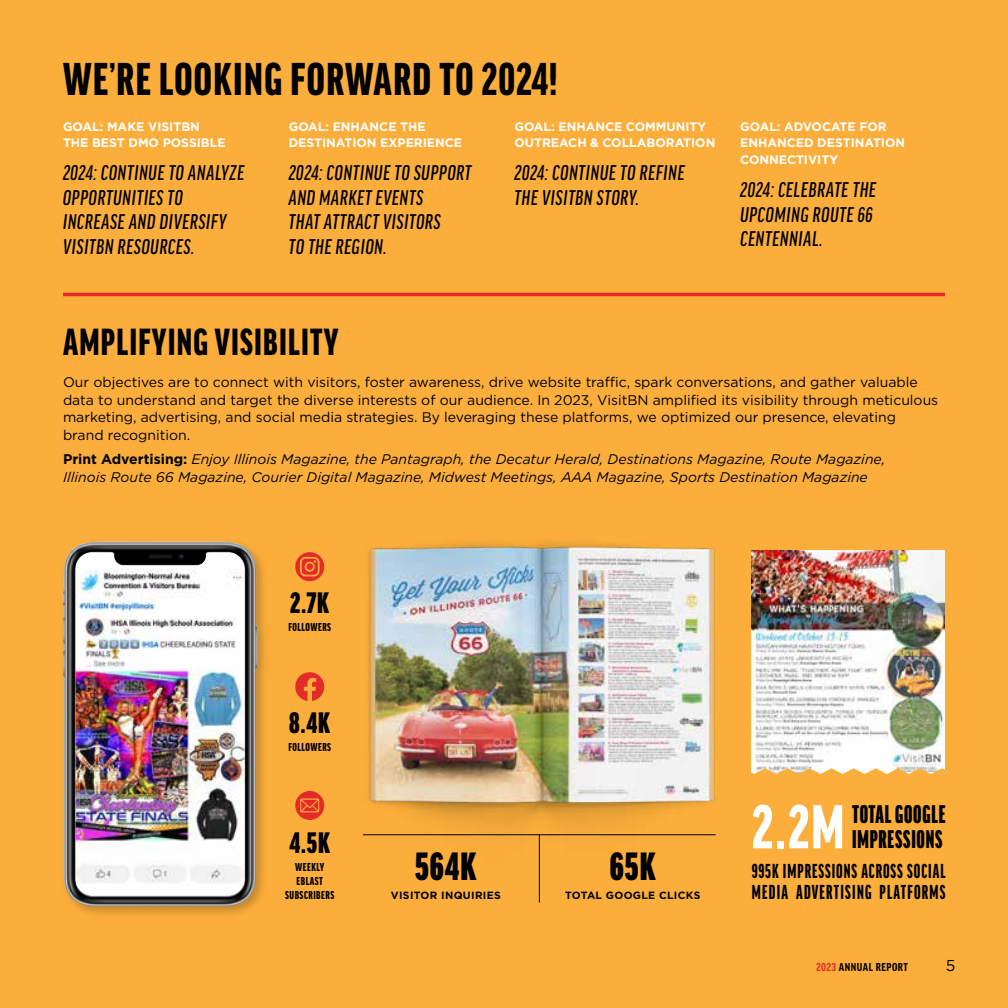
<style>
.page{position:relative;width:1008px;height:1008px;background:#fbae3b}
.page>*{position:absolute;margin:0;border:0;box-sizing:border-box;transform-origin:0 0}
.t1{font:900 extra-condensed 65.98px "Good Headline Pro";color:#fff}
.t2{font:900 extra-condensed 49px "Good Headline Pro";letter-spacing:.03em;color:#000}
.t3{font:900 extra-condensed 42px "Good Headline Pro";letter-spacing:.02em;color:#000}
.t4{font:900 extra-condensed 40.25px "Good Headline Pro";letter-spacing:.03em;color:#000}
.t5{font:900 extra-condensed 31.5px "Good Headline Pro";color:#000}
.t6{font:27.3px/25.7px "Good Headline Pro Comp Ultra";letter-spacing:.03em;color:#000}
.t7{font:italic 500 extra-condensed 22.75px/24.5px "Good Headline Pro";letter-spacing:.03em;color:#000}
.t8{font:900 21.53px/20.8px "Good Headline Pro Comp";letter-spacing:.045em;color:#000}
.t9{font:15.75px "Gotham";color:#000}
.t10{font:14px/17.5px "Gotham";color:#000}
.t11{font:italic 14px/17.5px "Gotham";color:#000}
.t12{font:700 12.25px/16.6px "Gotham";color:#fff}
.t13{font:900 extra-condensed 12.25px/14px "Good Headline Pro";letter-spacing:.04em;color:#000;text-align:center}
.t14{font:700 condensed 12.25px "Good Headline Pro";letter-spacing:.04em;color:#000}
.t15{font:700 10.5px "Gotham";letter-spacing:.03em;color:#000}
.s1{font-weight:700;font-style:normal}
.s2{color:#e52b29}
</style>
<div class="page">
<div style="left:58px;top:537px;width:212px;height:382px;background:#000;opacity:.22"></div>
<img style="left:62px;top:541px;width:195px;height:365px">
<svg style="left:76px;top:552px;width:168px;height:343px;background:#b1b1b1"></svg>
<img style="left:76px;top:569px;width:168px;height:317px">
<img style="left:308px;top:542px;width:408px;height:330px">
<hr style="left:63px;top:293px;width:882px;height:3px;background:#e52b29">
<svg style="left:295px;top:672px;width:29px;height:29px"></svg>
<svg style="left:295px;top:552px;width:29px;height:29px"></svg>
<div style="left:306px;top:563px;width:7px;height:7px;background:#e52b29;border-radius:50%"></div>
<svg style="left:295px;top:791px;width:29px;height:29px"></svg>
<svg style="left:300px;top:799px;width:19px;height:13px"></svg>
<img style="left:751px;top:550px;width:194px;height:218px">
<svg style="left:751px;top:768px;width:194px;height:6px"></svg>
<hr style="left:363px;top:834px;width:353px;height:1px;background:#000">
<hr style="left:539px;top:834px;width:1px;height:69px;background:#000">
<h2 class="t2" style="left:63px;top:55px;width:496px">WE’RE LOOKING FORWARD TO 2024!</h2>
<p class="t12" style="left:63px;top:118px;width:164px">GOAL: MAKE VISITBN<br>THE BEST DMO POSSIBLE</p>
<h3 class="t7" style="left:63px;top:161px;width:183px">2024: CONTINUE TO ANALYZE<br>OPPORTUNITIES TO<br>INCREASE AND DIVERSIFY<br>VISITBN RESOURCES.</h3>
<p class="t12" style="left:289px;top:118px;width:175px">GOAL: ENHANCE THE<br>DESTINATION EXPERIENCE</p>
<h3 class="t7" style="left:289px;top:161px;width:184px">2024: CONTINUE TO SUPPORT<br>AND MARKET EVENTS<br>THAT ATTRACT VISITORS<br>TO THE REGION.</h3>
<p class="t12" style="left:514px;top:118px;width:202px">GOAL: ENHANCE COMMUNITY<br>OUTREACH &amp; COLLABORATION</p>
<h3 class="t7" style="left:514px;top:161px;width:172px">2024: CONTINUE TO REFINE<br>THE VISITBN STORY.</h3>
<p class="t12" style="left:740px;top:118px;width:166px">GOAL: ADVOCATE FOR<br>ENHANCED DESTINATION<br>CONNECTIVITY</p>
<h3 class="t7" style="left:740px;top:178px;width:137px">2024: CELEBRATE THE<br>UPCOMING ROUTE 66<br>CENTENNIAL.</h3>
<h3 class="t4" style="left:63px;top:322px;width:277px">AMPLIFYING VISIBILITY</h3>
<p class="t10" style="left:63px;top:373px;width:877px">Our objectives are to connect with visitors, foster awareness, drive website traffic, spark conversations, and gather valuable data to understand and target the diverse interests of our audience. In 2023, VisitBN amplified its visibility through meticulous marketing, advertising, and social media strategies. By leveraging these platforms, we optimized our presence, elevating brand recognition.</p>
<p class="t11" style="left:63px;top:450px;width:824px"><span class="s1">Print Advertising:</span> Enjoy Illinois Magazine, the Pantagraph, the Decatur Herald, Destinations Magazine, Route Magazine,<br>Illinois Route 66 Magazine, Courier Digital Magazine, Midwest Meetings, AAA Magazine, Sports Destination Magazine</p>
<h3 class="t5" style="left:290px;top:587px;width:40px">2.7K</h3>
<p class="t13" style="left:288px;top:620px;width:44px">FOLLOWERS</p>
<h3 class="t5" style="left:289px;top:707px;width:42px">8.4K</h3>
<p class="t13" style="left:288px;top:740px;width:44px">FOLLOWERS</p>
<h3 class="t5" style="left:289px;top:827px;width:42px">4.5K</h3>
<p class="t13" style="left:285px;top:860px;width:51px">WEEKLY<br>EBLAST<br>SUBSCRIBERS</p>
<h3 class="t3" style="left:415px;top:846px;width:63px">564K</h3>
<p class="t15" style="left:391px;top:888px;width:111px">VISITOR INQUIRIES</p>
<h3 class="t3" style="left:610px;top:846px;width:47px">65K</h3>
<p class="t15" style="left:565px;top:888px;width:137px">TOTAL GOOGLE CLICKS</p>
<h1 class="t1" style="left:752px;top:794px;width:94px">2.2M</h1>
<h3 class="t6" style="left:852px;top:801px;width:95px">TOTAL GOOGLE<br>IMPRESSIONS</h3>
<h3 class="t8" style="left:752px;top:861px;width:195px">995K IMPRESSIONS ACROSS SOCIAL<br>MEDIA ADVERTISING PLATFORMS</h3>
<p class="t14" style="left:816px;top:962px;width:93px"><span class="s2">2023</span> ANNUAL REPORT</p>
<p class="t9" style="left:946px;top:956px;width:11px">5</p>
</div>
